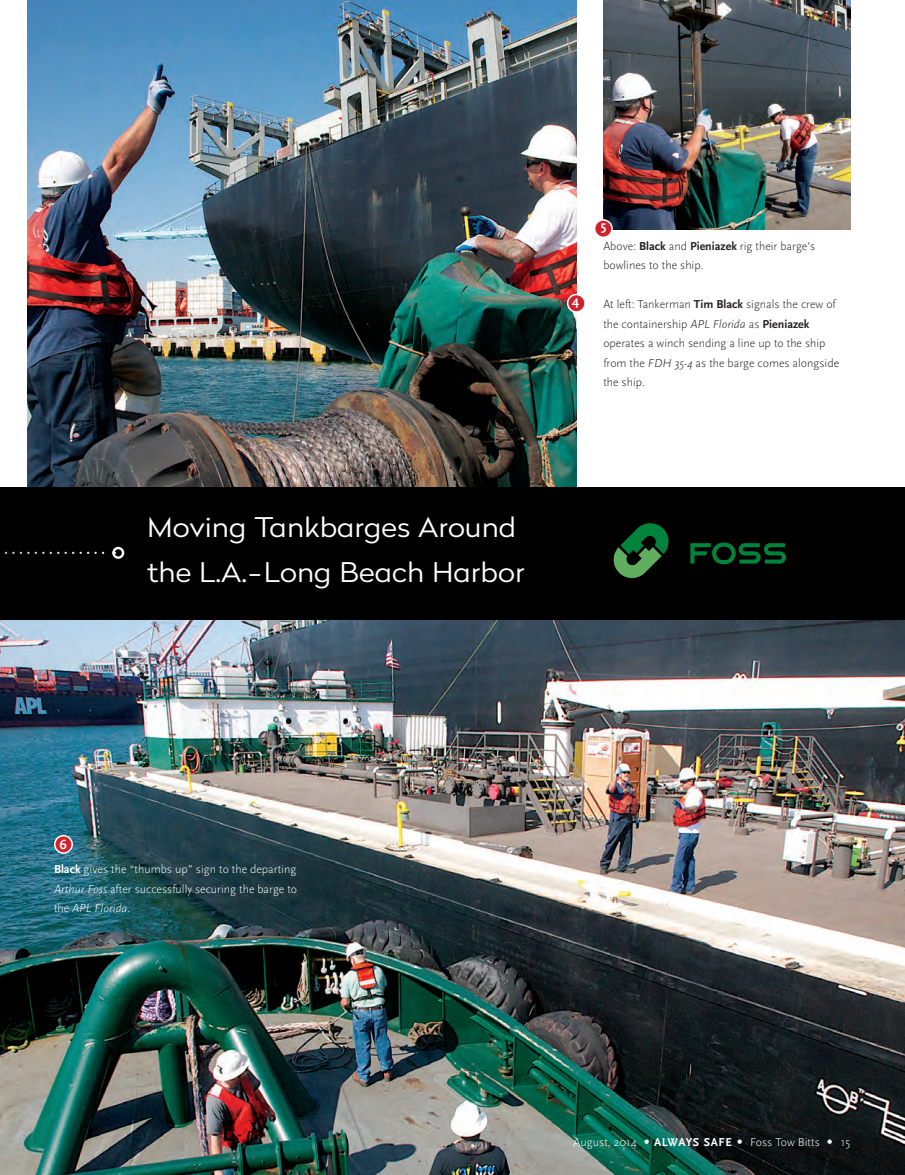
<style>
.page{position:relative;width:905px;height:1175px;background:#fff}
.page>*{position:absolute;margin:0;border:0;box-sizing:border-box;transform-origin:0 0}
.t1{font:300 27px/45px "Radikal";color:#fff;scale:1.1 1}
.t2{font:700 13.5px "Scala Sans";color:#fff}
.t3{font:300 12px/19.5px "Scala Sans";color:#231f20}
.t4{font:300 12px/19.5px "Scala Sans";color:#fff;text-align:justify}
.s1{font-weight:700}
.s2{font-style:italic}
.s3{font-family:"Univers"}
</style>
<div class="page">
<img style="left:27px;top:0;width:549px;height:487px">
<img style="left:0;top:620px;width:904px;height:554px">
<div style="left:0;top:487px;width:904px;height:133px;background:#000"></div>
<svg style="left:4px;top:551px;width:101px;height:3px"></svg>
<div style="left:112px;top:547px;width:12px;height:12px;border:2px solid #fff;border-radius:50%"></div>
<svg style="left:613px;top:523px;width:56px;height:55px"></svg>
<svg style="left:690px;top:542px;width:96px;height:22px"></svg>
<img style="left:603px;top:0;width:247px;height:230px">
<div style="left:567px;top:294px;width:18px;height:18px;background:#d1222c;border-radius:50%"></div>
<div style="left:567px;top:294px;width:19px;height:19px;border:2px solid #fff;border-radius:50%"></div>
<div style="left:594px;top:220px;width:18px;height:17px;background:#d1222c;border-radius:50%"></div>
<div style="left:594px;top:219px;width:18px;height:19px;border:2px solid #fff;border-radius:50%"></div>
<div style="left:55px;top:835px;width:17px;height:18px;background:#d1222c;border-radius:50%"></div>
<div style="left:54px;top:835px;width:19px;height:19px;border:2px solid #fff;border-radius:50%"></div>
<p class="t2" style="left:572px;top:293px;width:9px">4</p>
<p class="t2" style="left:601px;top:218px;width:7px">5</p>
<p class="t3" style="left:603px;top:236px;width:214px">Above: <span class="s1">Black</span> and <span class="s1">Pieniazek</span> rig their barge’s bowlines to the ship.</p>
<p class="t3" style="left:603px;top:294px;width:237px">At left: Tankerman <span class="s1">Tim Black</span> signals the crew of the containership <span class="s2">APL Florida</span> as <span class="s1">Pieniazek </span>operates a winch sending a line up to the ship from the <span class="s2">FDH 35-4</span> as the barge comes alongside the ship.</p>
<h1 class="t1" style="left:147px;top:504px;width:344px">Moving Tankbarges Around the L.A. -Long Beach Harbor</h1>
<p class="t2" style="left:59px;top:836px;width:9px">6</p>
<p class="t4" style="left:54px;top:859px;width:245px"><span class="s1">Black</span> gives the “thumbs up” sign to the departing <span class="s2">Arthur Foss</span> after successfully securing the barge to the <span class="s2">APL Florida</span>.</p>
<p class="t4" style="left:573px;top:1132px;width:278px">August, 2014 <span class="s3">•</span> <span class="s1">ALWAYS SAFE</span> <span class="s3">•</span> Foss Tow Bitts <span class="s3">•</span> 15</p>
</div>
